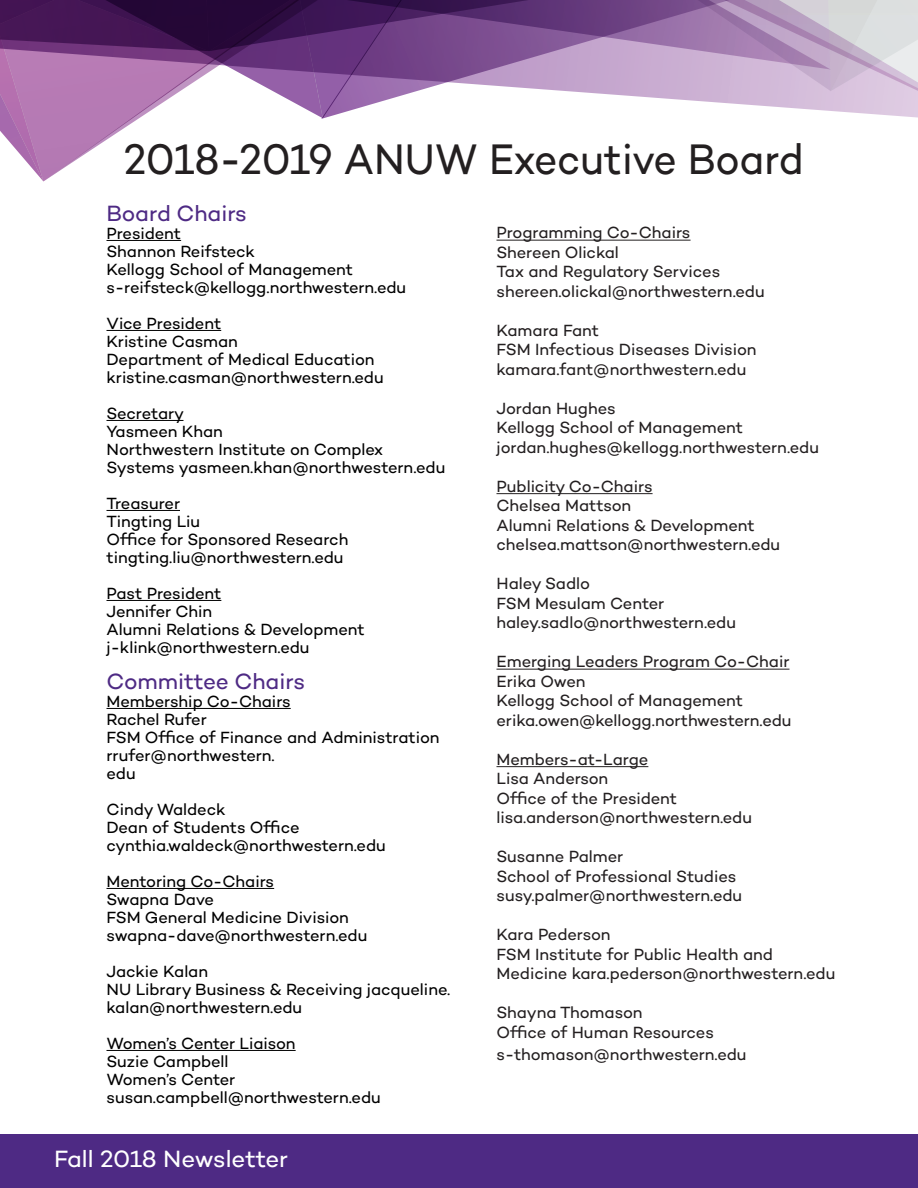
<style>
.page{position:relative;width:918px;height:1188px;background:#fff}
.page>*{position:absolute;margin:0;border:0;box-sizing:border-box;transform-origin:0 0}
.t1{font:43.5px "Campton";letter-spacing:-.015em;color:#231f20;scale:.93 1}
.t2{font:24px "Campton";letter-spacing:-.005em;color:#fff}
.t3{font:22.5px "Campton";letter-spacing:-.005em;color:#4e2a84}
.t4{font:16.5px/18px "Campton";letter-spacing:-.005em;color:#000}
.t5{font:16.5px/19.5px "Campton";letter-spacing:-.005em;color:#231f20}
</style>
<div class="page">
<svg style="left:0;top:0;width:918px;height:182px"></svg>
<svg style="left:321px;top:0;width:537px;height:119px"></svg>
<div style="left:0;top:1134px;width:918px;height:54px;background:#4e2a84"></div>
<hr style="left:106px;top:240px;width:75px;height:1px;background:#000">
<hr style="left:106px;top:330px;width:115px;height:1px;background:#000">
<hr style="left:106px;top:420px;width:78px;height:1px;background:#000">
<hr style="left:106px;top:510px;width:74px;height:1px;background:#000">
<hr style="left:106px;top:600px;width:115px;height:1px;background:#000">
<hr style="left:106px;top:708px;width:185px;height:1px;background:#000">
<hr style="left:106px;top:888px;width:168px;height:1px;background:#000">
<hr style="left:106px;top:1050px;width:190px;height:1px;background:#000">
<hr style="left:496px;top:240px;width:195px;height:1px;background:#231f20">
<hr style="left:496px;top:493px;width:157px;height:1px;background:#231f20">
<hr style="left:496px;top:669px;width:293px;height:1px;background:#231f20">
<hr style="left:496px;top:766px;width:152px;height:1px;background:#231f20">
<p class="t1" style="left:124px;top:132px;width:733px">2018-2019 ANUW Executive Board</p>
<p class="t3" style="left:106px;top:199px;width:142px">Board Chairs</p>
<p class="t4" style="left:106px;top:224px;width:301px">President<br>Shannon Reifsteck<br>Kellogg School of Management s-reifsteck@kellogg.northwestern.edu</p>
<p class="t4" style="left:106px;top:314px;width:279px">Vice President<br>Kristine Casman<br>Department of Medical Education kristine.casman@northwestern.edu</p>
<p class="t4" style="left:106px;top:404px;width:340px">Secretary<br>Yasmeen Khan<br>Northwestern Institute on Complex<br>Systems yasmeen.khan@northwestern.edu</p>
<p class="t4" style="left:106px;top:494px;width:243px">Treasurer<br>Tingting Liu<br>Office for Sponsored Research tingting.liu@northwestern.edu</p>
<p class="t4" style="left:106px;top:584px;width:260px">Past President<br>Jennifer Chin<br>Alumni Relations &amp; Development j-klink@northwestern.edu</p>
<p class="t3" style="left:106px;top:667px;width:200px">Committee Chairs</p>
<p class="t4" style="left:106px;top:692px;width:335px">Membership Co-Chairs<br>Rachel Rufer<br>FSM Office of Finance and Administration rrufer@northwestern.<br>edu</p>
<p class="t4" style="left:106px;top:800px;width:281px">Cindy Waldeck<br>Dean of Students Office cynthia.waldeck@northwestern.edu</p>
<p class="t4" style="left:106px;top:872px;width:262px">Mentoring Co-Chairs<br>Swapna Dave<br>FSM General Medicine Division swapna-dave@northwestern.edu</p>
<p class="t4" style="left:106px;top:962px;width:345px">Jackie Kalan<br>NU Library Business &amp; Receiving jacqueline. kalan@northwestern.edu</p>
<p class="t4" style="left:106px;top:1034px;width:276px">Women’s Center Liaison<br>Suzie Campbell<br>Women’s Center susan.campbell@northwestern.edu</p>
<p class="t5" style="left:496px;top:223px;width:196px">Programming Co-Chairs</p>
<p class="t5" style="left:496px;top:242px;width:270px">Shereen Olickal<br>Tax and Regulatory Services shereen.olickal@northwestern.edu</p>
<p class="t5" style="left:496px;top:320px;width:262px">Kamara Fant<br>FSM Infectious Diseases Division kamara.fant@northwestern.edu</p>
<p class="t5" style="left:496px;top:398px;width:324px">Jordan Hughes<br>Kellogg School of Management jordan.hughes@kellogg.northwestern.edu</p>
<p class="t5" style="left:496px;top:476px;width:158px">Publicity Co-Chairs</p>
<p class="t5" style="left:496px;top:496px;width:285px">Chelsea Mattson<br>Alumni Relations &amp; Development chelsea.mattson@northwestern.edu</p>
<p class="t5" style="left:496px;top:574px;width:241px">Haley Sadlo<br>FSM Mesulam Center haley.sadlo@northwestern.edu</p>
<p class="t5" style="left:496px;top:652px;width:295px">Emerging Leaders Program Co-Chair</p>
<p class="t5" style="left:496px;top:671px;width:297px">Erika Owen<br>Kellogg School of Management erika.owen@kellogg.northwestern.edu</p>
<p class="t5" style="left:496px;top:749px;width:153px">Members-at-Large</p>
<p class="t5" style="left:496px;top:769px;width:257px">Lisa Anderson<br>Office of the President lisa.anderson@northwestern.edu</p>
<p class="t5" style="left:496px;top:847px;width:247px">Susanne Palmer<br>School of Professional Studies susy.palmer@northwestern.edu</p>
<p class="t5" style="left:496px;top:925px;width:340px">Kara Pederson<br>FSM Institute for Public Health and<br>Medicine kara.pederson@northwestern.edu</p>
<p class="t5" style="left:496px;top:1003px;width:219px">Shayna Thomason<br>Office of Human Resources</p>
<p class="t5" style="left:496px;top:1044px;width:252px">s-thomason@northwestern.edu</p>
<p class="t2" style="left:54px;top:1143px;width:236px">Fall 2018 Newsletter</p>
</div>
